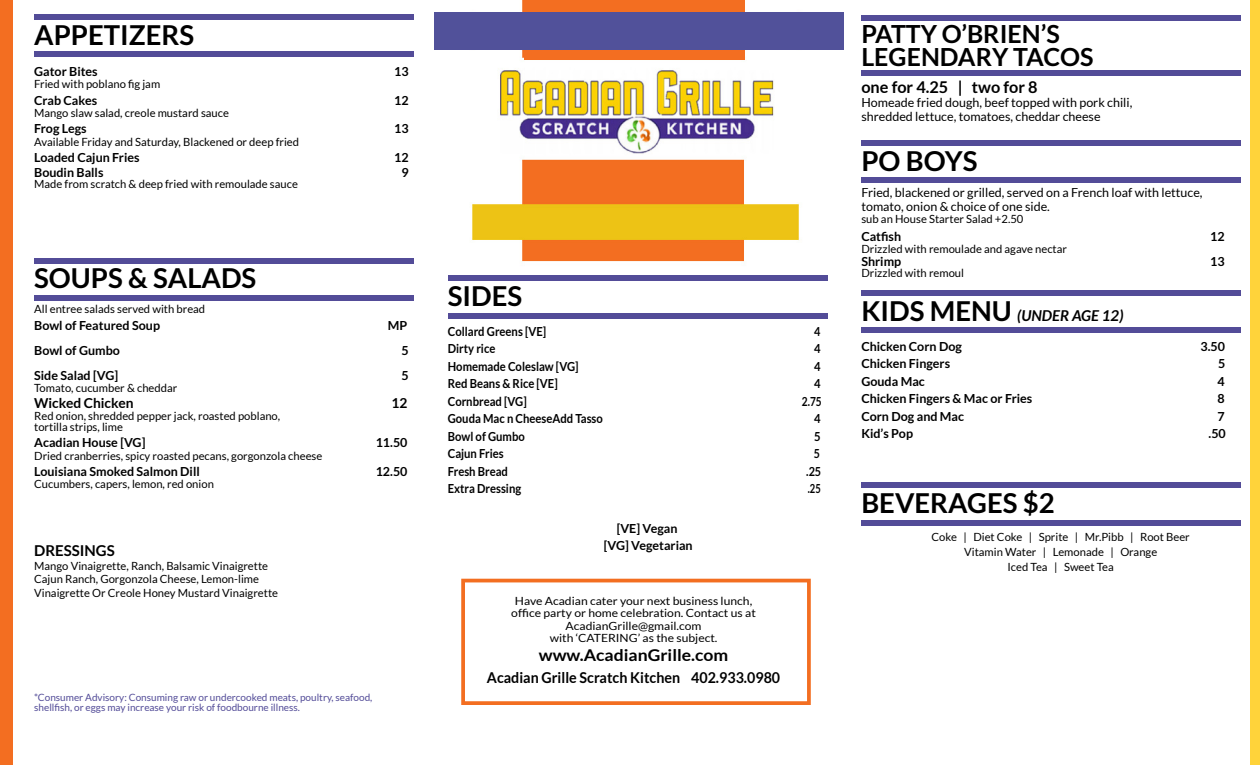
<style>
.page{position:relative;width:1260px;height:765px;background:#fff}
.page>*{position:absolute;margin:0;border:0;box-sizing:border-box;transform-origin:0 0}
.t1{font:700 27.5px "Lato";color:#000}
.t2{font:700 25px "Lato";color:#000}
.t3{font:700 16.25px "Lato";color:#000;scale:1.08 1}
.t4{font:700 16.25px "Lato";color:#000}
.t5{font:700 15px "Lato";color:#000;scale:.95 1}
.t6{font:italic 700 15px "Lato";color:#000}
.t7{font:700 15px "Lato";color:#000}
.t8{font:700 13.75px "Lato";color:#000}
.t9{font:700 12.5px "Lato";color:#000}
.t10{font:12.5px "Lato";color:#000}
.t11{font:700 12.5px "Lato";color:#000;scale:.9 1}
.t12{font:700 12.5px "Lato";color:#000;scale:.87 1}
.t13{font:700 12.5px "Lato";color:#000;scale:.81 1}
.t14{font:700 12.5px "Lato";color:#000;scale:.75 1}
.t15{font:700 12.5px "Lato";color:#000;scale:.85 1}
.t16{font:11.25px "Lato";color:#000}
.t17{font:11.25px "Lato";color:#000;scale:1.08 1}
.t18{font:10px "Lato";color:#534c98}
.s1{font-style:normal;font-size:27.5px}
</style>
<div class="page">
<div style="left:1250px;top:0;width:10px;height:765px;background:#ffd33a"></div>
<div style="left:0;top:0;width:13px;height:765px;background:#f36e21"></div>
<div style="left:34px;top:14px;width:380px;height:6px;background:#534c98"></div>
<div style="left:34px;top:52px;width:380px;height:5px;background:#534c98"></div>
<div style="left:34px;top:258px;width:380px;height:5px;background:#534c98"></div>
<div style="left:34px;top:296px;width:380px;height:5px;background:#534c98"></div>
<div style="left:448px;top:276px;width:380px;height:5px;background:#534c98"></div>
<div style="left:448px;top:313px;width:380px;height:5px;background:#534c98"></div>
<div style="left:861px;top:15px;width:380px;height:6px;background:#534c98"></div>
<div style="left:861px;top:70px;width:380px;height:6px;background:#534c98"></div>
<div style="left:861px;top:140px;width:380px;height:6px;background:#534c98"></div>
<div style="left:861px;top:178px;width:380px;height:5px;background:#534c98"></div>
<div style="left:861px;top:290px;width:380px;height:6px;background:#534c98"></div>
<div style="left:861px;top:328px;width:380px;height:5px;background:#534c98"></div>
<div style="left:861px;top:483px;width:380px;height:5px;background:#534c98"></div>
<div style="left:861px;top:520px;width:380px;height:6px;background:#534c98"></div>
<div style="left:461px;top:579px;width:350px;height:126px;border:4px solid #f36e21"></div>
<img style="left:472px;top:0;width:327px;height:262px">
<div style="left:524px;top:0;width:220px;height:60px;background:#f36e21"></div>
<div style="left:434px;top:12px;width:410px;height:38px;background:#51519a"></div>
<p class="t1" style="left:34px;top:19px;width:162px">APPETIZERS</p>
<p class="t9" style="left:34px;top:64px;width:65px">Gator Bites</p>
<p class="t9" style="left:394px;top:64px;width:16px">13</p>
<p class="t16" style="left:34px;top:78px;width:128px">Fried with poblano fig jam</p>
<p class="t9" style="left:34px;top:93px;width:64px">Crab Cakes</p>
<p class="t9" style="left:394px;top:93px;width:16px">12</p>
<p class="t16" style="left:34px;top:107px;width:196px">Mango slaw salad, creole mustard sauce</p>
<p class="t9" style="left:34px;top:122px;width:54px">Frog Legs</p>
<p class="t9" style="left:394px;top:122px;width:16px">13</p>
<p class="t16" style="left:34px;top:135px;width:266px">Available Friday and Saturday, Blackened or deep fried</p>
<p class="t9" style="left:34px;top:150px;width:107px">Loaded Cajun Fries</p>
<p class="t9" style="left:394px;top:150px;width:16px">12</p>
<p class="t9" style="left:34px;top:165px;width:71px">Boudin Balls</p>
<p class="t9" style="left:401px;top:165px;width:9px">9</p>
<p class="t16" style="left:34px;top:178px;width:265px">Made from scratch &amp; deep fried with remoulade sauce</p>
<p class="t1" style="left:34px;top:263px;width:224px">SOUPS &amp; SALADS</p>
<p class="t16" style="left:34px;top:303px;width:173px">All entree salads served with bread</p>
<p class="t9" style="left:34px;top:318px;width:127px">Bowl of Featured Soup</p>
<p class="t9" style="left:388px;top:318px;width:21px">MP</p>
<p class="t9" style="left:34px;top:343px;width:87px">Bowl of Gumbo</p>
<p class="t9" style="left:401px;top:343px;width:9px">5</p>
<p class="t9" style="left:34px;top:368px;width:86px">Side Salad [VG]</p>
<p class="t9" style="left:401px;top:368px;width:9px">5</p>
<p class="t16" style="left:34px;top:382px;width:145px">Tomato, cucumber &amp; cheddar</p>
<p class="t8" style="left:34px;top:395px;width:101px">Wicked Chicken</p>
<p class="t8" style="left:392px;top:395px;width:17px">12</p>
<p class="t16" style="left:34px;top:409px;width:248px">Red onion, shredded pepper jack, roasted poblano,</p>
<p class="t16" style="left:34px;top:420px;width:90px">tortilla strips, lime</p>
<p class="t9" style="left:34px;top:435px;width:113px">Acadian House [VG]</p>
<p class="t9" style="left:376px;top:435px;width:33px">11.50</p>
<p class="t16" style="left:34px;top:449px;width:290px">Dried cranberries, spicy roasted pecans, gorgonzola cheese</p>
<p class="t9" style="left:34px;top:464px;width:167px">Louisiana Smoked Salmon Dill</p>
<p class="t9" style="left:376px;top:464px;width:33px">12.50</p>
<p class="t16" style="left:34px;top:478px;width:181px">Cucumbers, capers, lemon, red onion</p>
<p class="t7" style="left:34px;top:542px;width:82px">DRESSINGS</p>
<p class="t16" style="left:34px;top:559px;width:235px">Mango Vinaigrette, Ranch, Balsamic Vinaigrette</p>
<p class="t16" style="left:34px;top:573px;width:226px">Cajun Ranch, Gorgonzola Cheese, Lemon-lime</p>
<p class="t16" style="left:34px;top:586px;width:245px">Vinaigrette Or Creole Honey Mustard Vinaigrette</p>
<p class="t18" style="left:34px;top:691px;width:340px">*Consumer Advisory: Consuming raw or undercooked meats, poultry, seafood,</p>
<p class="t18" style="left:34px;top:701px;width:267px">shellfish, or eggs may increase your risk of foodbourne illness.</p>
<p class="t1" style="left:448px;top:280px;width:76px">SIDES</p>
<p class="t11" style="left:448px;top:324px;width:111px">Collard Greens [VE]</p>
<p class="t12" style="left:814px;top:324px;width:9px">4</p>
<p class="t11" style="left:448px;top:342px;width:54px">Dirty rice</p>
<p class="t11" style="left:814px;top:342px;width:9px">4</p>
<p class="t11" style="left:448px;top:359px;width:147px">Homemade Coleslaw [VG]</p>
<p class="t11" style="left:814px;top:359px;width:9px">4</p>
<p class="t11" style="left:448px;top:377px;width:124px">Red Beans &amp; Rice [VE]</p>
<p class="t11" style="left:814px;top:377px;width:9px">4</p>
<p class="t11" style="left:448px;top:394px;width:89px">Cornbread [VG]</p>
<p class="t13" style="left:802px;top:394px;width:26px">2.75</p>
<p class="t11" style="left:448px;top:412px;width:174px">Gouda Mac n CheeseAdd Tasso</p>
<p class="t11" style="left:814px;top:412px;width:9px">4</p>
<p class="t11" style="left:448px;top:429px;width:87px">Bowl of Gumbo</p>
<p class="t11" style="left:814px;top:429px;width:9px">5</p>
<p class="t11" style="left:448px;top:447px;width:64px">Cajun Fries</p>
<p class="t15" style="left:814px;top:447px;width:9px">5</p>
<p class="t11" style="left:448px;top:464px;width:68px">Fresh Bread</p>
<p class="t12" style="left:806px;top:464px;width:19px">.25</p>
<p class="t11" style="left:448px;top:482px;width:83px">Extra Dressing</p>
<p class="t14" style="left:808px;top:482px;width:19px">.25</p>
<p class="t9" style="left:617px;top:522px;width:62px">[VE] Vegan</p>
<p class="t9" style="left:604px;top:538px;width:90px">[VG] Vegetarian</p>
<p class="t17" style="left:515px;top:594px;width:221px">Have Acadian cater your next business lunch,</p>
<p class="t17" style="left:511px;top:607px;width:228px">office party or home celebration. Contact us at</p>
<p class="t17" style="left:566px;top:619px;width:127px">AcadianGrille@gmail.com</p>
<p class="t17" style="left:550px;top:632px;width:157px">with ‘CATERING’ as the subject.</p>
<p class="t3" style="left:539px;top:646px;width:177px">www.AcadianGrille.com</p>
<p class="t5" style="left:487px;top:669px;width:310px">Acadian Grille Scratch Kitchen 402.933.0980</p>
<p class="t2" style="left:861px;top:20px;width:200px">PATTY O’BRIEN’S</p>
<p class="t2" style="left:861px;top:42px;width:234px">LEGENDARY TACOS</p>
<p class="t4" style="left:861px;top:78px;width:178px">one for 4.25 | two for 8</p>
<p class="t10" style="left:861px;top:95px;width:272px">Homeade fried dough, beef topped with pork chili,</p>
<p class="t10" style="left:861px;top:109px;width:241px">shredded lettuce, tomatoes, cheddar cheese</p>
<p class="t1" style="left:861px;top:145px;width:118px">PO BOYS</p>
<p class="t10" style="left:861px;top:185px;width:343px">Fried, blackened or grilled, served on a French loaf with lettuce,</p>
<p class="t10" style="left:861px;top:199px;width:190px">tomato, onion &amp; choice of one side.</p>
<p class="t16" style="left:861px;top:213px;width:164px">sub an House Starter Salad +2.50</p>
<p class="t9" style="left:861px;top:229px;width:41px">Catfish</p>
<p class="t9" style="left:1210px;top:229px;width:16px">12</p>
<p class="t16" style="left:861px;top:243px;width:207px">Drizzled with remoulade and agave nectar</p>
<p class="t9" style="left:861px;top:254px;width:41px">Shrimp</p>
<p class="t9" style="left:1210px;top:254px;width:16px">13</p>
<p class="t16" style="left:861px;top:266px;width:104px">Drizzled with remoul</p>
<p class="t6" style="left:861px;top:307px;width:264px"><span class="s1">KIDS MENU</span> (UNDER AGE 12)</p>
<p class="t9" style="left:861px;top:339px;width:102px">Chicken Corn Dog</p>
<p class="t9" style="left:1201px;top:339px;width:26px">3.50</p>
<p class="t9" style="left:861px;top:356px;width:90px">Chicken Fingers</p>
<p class="t9" style="left:1218px;top:356px;width:9px">5</p>
<p class="t9" style="left:861px;top:374px;width:65px">Gouda Mac</p>
<p class="t9" style="left:1217px;top:374px;width:9px">4</p>
<p class="t9" style="left:861px;top:391px;width:172px">Chicken Fingers &amp; Mac or Fries</p>
<p class="t9" style="left:1217px;top:391px;width:9px">8</p>
<p class="t9" style="left:861px;top:409px;width:104px">Corn Dog and Mac</p>
<p class="t9" style="left:1217px;top:409px;width:9px">7</p>
<p class="t9" style="left:861px;top:426px;width:53px">Kid’s Pop</p>
<p class="t9" style="left:1209px;top:426px;width:19px">.50</p>
<p class="t1" style="left:861px;top:487px;width:195px">BEVERAGES $2</p>
<p class="t16" style="left:932px;top:530px;width:260px">Coke | Diet Coke | Sprite | Mr.Pibb | Root Beer</p>
<p class="t16" style="left:964px;top:545px;width:195px">Vitamin Water | Lemonade | Orange</p>
<p class="t16" style="left:1008px;top:560px;width:108px">Iced Tea | Sweet Tea</p>
</div>
